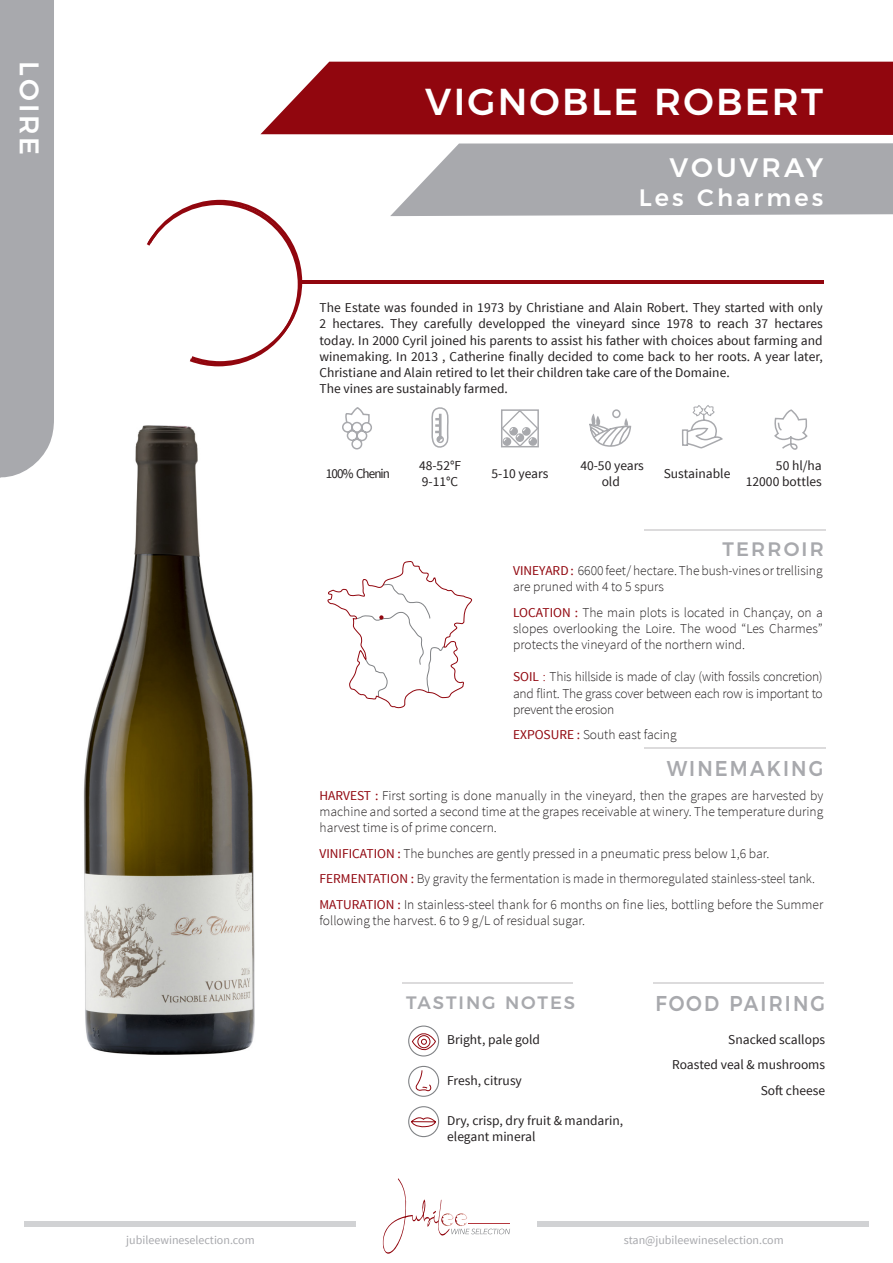
<style>
.page{position:relative;width:893px;height:1263px;background:#fff}
.page>*{position:absolute;margin:0;border:0;box-sizing:border-box;transform-origin:0 0}
.t1{font:500 37.5px "Montserrat";letter-spacing:.06em;color:#fff}
.t2{font:500 27px "Montserrat";letter-spacing:.11em;color:#fff}
.t3{font:500 26.7px "Montserrat";letter-spacing:.11em;color:#fff}
.t4{font:500 23.7px "Montserrat";letter-spacing:.13em;color:#fff}
.t5{font:500 21.45px "Montserrat";letter-spacing:.11em;color:#a8a9ad;scale:.91 1}
.t6{font:500 19.5px "Montserrat";letter-spacing:.11em;color:#a8a9ad}
.t7{font:500 18px "Montserrat";letter-spacing:.11em;color:#a8a9ad}
.t8{font:300 13.5px/16.2px "Source Sans Pro";color:#231f20;text-align:justify}
.t9{font:13.5px/16.2px "Source Sans Pro";color:#231f20;text-align:justify}
.t10{font:13.5px "Source Sans Pro";letter-spacing:-.07em;color:#231f20}
.t11{font:12px "Source Sans Pro";color:#a8a9ad}
.s1{font-weight:400;color:#91060e}
.s2{color:#91060e}
</style>
<div class="page">
<div style="left:25px;top:1221px;width:331px;height:6px;background:#d1d2d4"></div>
<div style="left:537px;top:1221px;width:331px;height:6px;background:#d1d2d4"></div>
<svg style="left:390px;top:143px;width:503px;height:73px;background:#afb0b3"></svg>
<div style="left:260px;top:62px;width:633px;height:73px;background:#91060e"></div>
<svg style="left:382px;top:1178px;width:128px;height:76px"></svg>
<div style="left:0;top:0;width:54px;height:478px;background:#a8a9ad"></div>
<hr style="left:302px;top:280px;width:522px;height:4px;background:#91060e">
<svg style="left:146px;top:199px;width:157px;height:168px"></svg>
<img style="left:83px;top:425px;width:172px;height:630px">
<div style="left:408px;top:1106px;width:31px;height:31px;border:1px solid #808285;border-radius:50%"></div>
<svg style="left:410px;top:1115px;width:26px;height:12px"></svg>
<div style="left:408px;top:1025px;width:31px;height:31px;border:1px solid #808285;border-radius:50%"></div>
<svg style="left:411px;top:1031px;width:25px;height:21px"></svg>
<div style="left:408px;top:1066px;width:31px;height:31px;border:1px solid #808285;border-radius:50%"></div>
<svg style="left:414px;top:1069px;width:18px;height:23px"></svg>
<hr style="left:644px;top:529px;width:181px;height:1px;background:#231f20">
<hr style="left:644px;top:747px;width:181px;height:2px;background:#231f20">
<hr style="left:403px;top:982px;width:170px;height:2px;background:#231f20">
<hr style="left:654px;top:982px;width:170px;height:2px;background:#231f20">
<svg style="left:342px;top:408px;width:30px;height:42px"></svg>
<svg style="left:431px;top:407px;width:18px;height:41px"></svg>
<svg style="left:774px;top:409px;width:34px;height:41px"></svg>
<svg style="left:589px;top:414px;width:43px;height:33px"></svg>
<div style="left:612px;top:409px;width:9px;height:9px;border:1px solid #a8a9ad;border-radius:50%"></div>
<svg style="left:501px;top:409px;width:38px;height:39px"></svg>
<svg style="left:682px;top:405px;width:41px;height:44px"></svg>
<svg style="left:327px;top:561px;width:145px;height:148px"></svg>
<p class="t2" style="left:51px;top:61px;width:95px;rotate:90deg">LOIRE</p>
<p class="t1" style="left:425px;top:72px;width:400px">VIGNOBLE ROBERT</p>
<p class="t3" style="left:669px;top:146px;width:155px">VOUVRAY</p>
<p class="t4" style="left:639px;top:178px;width:186px">Les Charmes</p>
<p class="t9" style="left:320px;top:300px;width:505px">The Estate was founded in 1973 by Christiane and Alain Robert. They started with only 2 hectares. They carefully developped the vineyard since 1978 to reach 37 hectares today. In 2000 Cyril joined his parents to assist his father with choices about farming and winemaking. In 2013 , Catherine finally decided to come back to her roots. A year later, Christiane and Alain retired to let their children take care of the Domaine.</p>
<p class="t9" style="left:320px;top:381px;width:190px">The vines are sustainably farmed.</p>
<p class="t10" style="left:326px;top:465px;width:66px">100% Chenin</p>
<p class="t9" style="left:419px;top:458px;width:44px">48-52°F</p>
<p class="t9" style="left:422px;top:474px;width:38px">9-11°C</p>
<p class="t9" style="left:491px;top:466px;width:58px">5-10 years</p>
<p class="t9" style="left:580px;top:458px;width:65px;text-align:center">40-50 years old</p>
<p class="t9" style="left:776px;top:458px;width:47px">50 hl/ha</p>
<p class="t9" style="left:664px;top:466px;width:68px">Sustainable</p>
<p class="t9" style="left:746px;top:474px;width:78px">12000 bottles</p>
<p class="t6" style="left:722px;top:533px;width:103px">TERROIR</p>
<p class="t8" style="left:513px;top:562px;width:311px"><span class="s1">VINEYARD:</span> 6600 feet/ hectare. The bush-vines or trellising are pruned with 4 to 5 spurs</p>
<p class="t8" style="left:513px;top:604px;width:311px"><span class="s1">LOCATION :</span> The main plots is located in Chançay, on a slopes overlooking the Loire. The wood “Les Charmes” protects the vineyard of the northern wind.</p>
<p class="t8" style="left:513px;top:669px;width:311px"><span class="s1">SOIL</span> <span class="s2">:</span> This hillside is made of clay (with fossils concretion) and flint. The grass cover between each row is important to prevent the erosion</p>
<p class="t8" style="left:513px;top:727px;width:165px"><span class="s1">EXPOSURE :</span> South east facing</p>
<p class="t5" style="left:667px;top:751px;width:174px">WINEMAKING</p>
<p class="t8" style="left:320px;top:787px;width:505px"><span class="s1">HARVEST :</span> First sorting is done manually in the vineyard, then the grapes are harvested by machine and sorted a second time at the grapes receivable at winery. The temperature during harvest time is of prime concern.</p>
<p class="t8" style="left:320px;top:845px;width:451px"><span class="s1">VINIFICATION :</span> The bunches are gently pressed in a pneumatic press below 1,6 bar.</p>
<p class="t8" style="left:320px;top:871px;width:497px"><span class="s1">FERMENTATION :</span> By gravity the fermentation is made in thermoregulated stainless-steel tank.</p>
<p class="t8" style="left:320px;top:896px;width:505px"><span class="s1">MATURATION :</span> In stainless-steel thank for 6 months on fine lies, bottling before the Summer following the harvest. 6 to 9 g/L of residual sugar.</p>
<p class="t7" style="left:406px;top:988px;width:171px">TASTING NOTES</p>
<p class="t5" style="left:655px;top:986px;width:188px">FOOD PAIRING</p>
<p class="t9" style="left:447px;top:1032px;width:94px">Bright, pale gold</p>
<p class="t9" style="left:447px;top:1072px;width:76px">Fresh, citrusy</p>
<p class="t9" style="left:447px;top:1112px;width:178px">Dry, crisp, dry fruit &amp; mandarin, elegant mineral</p>
<p class="t9" style="left:728px;top:1031px;width:98px">Snacked scallops</p>
<p class="t9" style="left:672px;top:1057px;width:155px">Roasted veal &amp; mushrooms</p>
<p class="t9" style="left:761px;top:1082px;width:66px">Soft cheese</p>
<p class="t11" style="left:126px;top:1232px;width:130px">jubileewineselection.com</p>
<p class="t11" style="left:624px;top:1232px;width:162px">stan@jubileewineselection.com</p>
</div>
